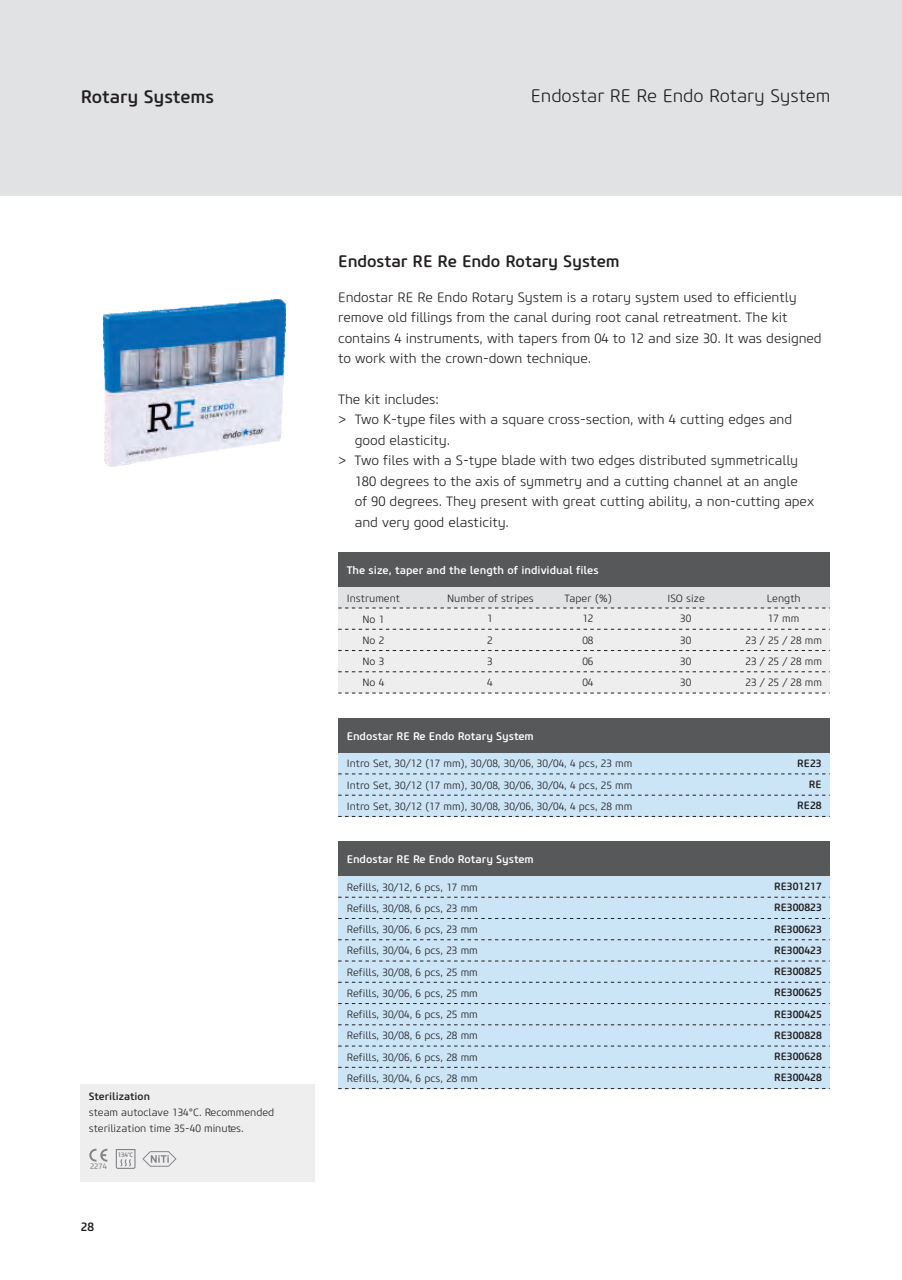
<style>
.page{position:relative;width:902px;height:1280px;background:#fff}
.page>*{position:absolute;margin:0;border:0;box-sizing:border-box;transform-origin:0 0}
.t1{font:300 18px "Core Sans M35";letter-spacing:-.005em;color:#231f20}
.t2{font:500 18px "Core Sans M55";letter-spacing:-.005em;color:#231f20}
.t3{font:500 16.5px "Core Sans M55";letter-spacing:-.005em;color:#231f20}
.t4{font:300 13.5px/20.4px "Core Sans M35";letter-spacing:-.005em;color:#231f20}
.t5{font:500 12px "Core Sans M55";color:#231f20}
.t6{font:500 10.95px "Core Sans M55";color:#fff}
.t7{font:300 10.5px/21.1px "Core Sans M35";color:#231f20;text-align:justify}
.t8{font:500 10.5px/21.1px "Core Sans M55";color:#231f20;text-align:right}
.t9{font:7.8px "Core Sans M45";color:#808285}
.t10{font:500 6.45px "Core Sans M55";color:#808285}
.t11{font:500 3.15px "Core Sans M55";color:#808285}
.s1{font-family:"Core Sans M55";font-weight:500}
</style>
<div class="page">
<div style="left:0;top:0;width:901px;height:196px;background:#e1e2e4"></div>
<div style="left:338px;top:587px;width:491px;height:21px;background:#e1e2e4"></div>
<div style="left:338px;top:608px;width:491px;height:21px;background:#eeeeef"></div>
<div style="left:338px;top:629px;width:491px;height:21px;background:#eeeeef"></div>
<div style="left:338px;top:650px;width:491px;height:22px;background:#eeeeef"></div>
<div style="left:338px;top:672px;width:491px;height:21px;background:#eeeeef"></div>
<div style="left:338px;top:553px;width:491px;height:34px;background:#57585a"></div>
<svg style="left:338px;top:650px;width:491px;height:1px"></svg>
<svg style="left:338px;top:671px;width:491px;height:1px"></svg>
<svg style="left:338px;top:693px;width:491px;height:1px"></svg>
<svg style="left:338px;top:629px;width:491px;height:1px"></svg>
<svg style="left:338px;top:608px;width:491px;height:1px"></svg>
<div style="left:338px;top:753px;width:491px;height:21px;background:#cbe4f6"></div>
<div style="left:338px;top:774px;width:491px;height:21px;background:#cbe4f6"></div>
<div style="left:338px;top:795px;width:491px;height:21px;background:#cbe4f6"></div>
<div style="left:338px;top:876px;width:491px;height:21px;background:#cbe4f6"></div>
<div style="left:338px;top:897px;width:491px;height:21px;background:#cbe4f6"></div>
<div style="left:338px;top:918px;width:491px;height:22px;background:#cbe4f6"></div>
<div style="left:338px;top:940px;width:491px;height:21px;background:#cbe4f6"></div>
<div style="left:338px;top:961px;width:491px;height:21px;background:#cbe4f6"></div>
<div style="left:338px;top:982px;width:491px;height:21px;background:#cbe4f6"></div>
<div style="left:338px;top:1003px;width:491px;height:22px;background:#cbe4f6"></div>
<div style="left:338px;top:1025px;width:491px;height:21px;background:#cbe4f6"></div>
<div style="left:338px;top:1046px;width:491px;height:21px;background:#cbe4f6"></div>
<div style="left:338px;top:1067px;width:491px;height:21px;background:#cbe4f6"></div>
<div style="left:338px;top:719px;width:491px;height:34px;background:#57585a"></div>
<div style="left:338px;top:842px;width:491px;height:34px;background:#57585a"></div>
<svg style="left:338px;top:918px;width:491px;height:1px"></svg>
<svg style="left:338px;top:939px;width:491px;height:1px"></svg>
<svg style="left:338px;top:961px;width:491px;height:1px"></svg>
<svg style="left:338px;top:982px;width:491px;height:1px"></svg>
<svg style="left:338px;top:1003px;width:491px;height:1px"></svg>
<svg style="left:338px;top:1024px;width:491px;height:1px"></svg>
<svg style="left:338px;top:1046px;width:491px;height:1px"></svg>
<svg style="left:338px;top:1067px;width:491px;height:1px"></svg>
<svg style="left:338px;top:1088px;width:491px;height:1px"></svg>
<svg style="left:338px;top:773px;width:491px;height:1px"></svg>
<svg style="left:338px;top:795px;width:491px;height:1px"></svg>
<svg style="left:338px;top:816px;width:491px;height:1px"></svg>
<svg style="left:338px;top:897px;width:491px;height:1px"></svg>
<img style="left:103px;top:299px;width:183px;height:167px">
<div style="left:81px;top:1084px;width:234px;height:98px;background:#eeeeef"></div>
<svg style="left:89px;top:1149px;width:18px;height:12px"></svg>
<svg style="left:116px;top:1149px;width:19px;height:20px"></svg>
<svg style="left:142px;top:1151px;width:34px;height:16px"></svg>
<p class="t2" style="left:81px;top:90px;width:135px">Rotary Systems</p>
<p class="t1" style="left:531px;top:89px;width:301px">Endostar RE Re Endo Rotary System</p>
<p class="t3" style="left:338px;top:255px;width:283px">Endostar RE Re Endo Rotary System</p>
<p class="t4" style="left:338px;top:288px;width:485px">Endostar RE Re Endo Rotary System is a rotary system used to efficiently remove old fillings from the canal during root canal retreatment. The kit contains 4 instruments, with tapers from 04 to 12 and size 30. It was designed to work with the crown-down technique.</p>
<p class="t4" style="left:338px;top:390px;width:102px">The kit includes:</p>
<p class="t4" style="left:338px;top:411px;width:455px">&gt; Two K-type files with a square cross-section, with 4 cutting edges and</p>
<p class="t4" style="left:355px;top:431px;width:97px">good elasticity.</p>
<p class="t4" style="left:338px;top:451px;width:461px">&gt; Two files with a S-type blade with two edges distributed symmetrically</p>
<p class="t4" style="left:355px;top:472px;width:444px">180 degrees to the axis of symmetry and a cutting channel at an angle</p>
<p class="t4" style="left:355px;top:492px;width:461px">of 90 degrees. They present with great cutting ability, a non-cutting apex</p>
<p class="t4" style="left:355px;top:513px;width:156px">and very good elasticity.</p>
<p class="t6" style="left:347px;top:566px;width:253px">The size, taper and the length of individual files</p>
<p class="t7" style="left:362px;top:609px;width:23px">No 1<br>No 2<br>No 3<br>No 4</p>
<p class="t7" style="left:347px;top:588px;width:55px">Instrument</p>
<p class="t7" style="left:447px;top:588px;width:88px">Number of stripes</p>
<p class="t7" style="left:564px;top:588px;width:49px">Taper (%)</p>
<p class="t7" style="left:667px;top:588px;width:39px">ISO size</p>
<p class="t7" style="left:745px;top:588px;width:78px;text-align:center">Length<br>17 mm<br>23 / 25 / 28 mm<br>23 / 25 / 28 mm<br>23 / 25 / 28 mm</p>
<p class="t7" style="left:582px;top:609px;width:13px">12<br>08<br>06<br>04</p>
<p class="t7" style="left:680px;top:609px;width:13px">30<br>30<br>30<br>30</p>
<p class="t7" style="left:487px;top:609px;width:7px">1<br>2<br>3<br>4</p>
<p class="t7" style="left:89px;top:1089px;width:187px;line-height:15.9px;text-align:left"><span class="s1">Sterilization<br></span>steam autoclave 134°C. Recommended sterilization time 35-40 minutes.</p>
<p class="t9" style="left:90px;top:1164px;width:18px">2274</p>
<p class="t10" style="left:118px;top:1152px;width:17px">134 C</p>
<p class="t11" style="left:128px;top:1151px;width:3px">o</p>
<p class="t5" style="left:81px;top:1222px;width:15px">28</p>
<p class="t6" style="left:347px;top:732px;width:188px">Endostar RE Re Endo Rotary System</p>
<p class="t7" style="left:347px;top:754px;width:287px">Intro Set, 30/12 (17 mm), 30/08, 30/06, 30/04, 4 pcs, 23 mm Intro Set, 30/12 (17 mm), 30/08, 30/06, 30/04, 4 pcs, 25 mm Intro Set, 30/12 (17 mm), 30/08, 30/06, 30/04, 4 pcs, 28 mm</p>
<p class="t6" style="left:347px;top:855px;width:188px">Endostar RE Re Endo Rotary System</p>
<p class="t7" style="left:347px;top:877px;width:132px">Refills, 30/12, 6 pcs, 17 mm Refills, 30/08, 6 pcs, 23 mm Refills, 30/06, 6 pcs, 23 mm Refills, 30/04, 6 pcs, 23 mm Refills, 30/08, 6 pcs, 25 mm Refills, 30/06, 6 pcs, 25 mm Refills, 30/04, 6 pcs, 25 mm Refills, 30/08, 6 pcs, 28 mm Refills, 30/06, 6 pcs, 28 mm Refills, 30/04, 6 pcs, 28 mm</p>
<p class="t8" style="left:797px;top:753px;width:26px">RE23<br>RE<br>RE28</p>
<p class="t8" style="left:774px;top:877px;width:49px;text-align:justify">RE301217<br>RE300823<br>RE300623<br>RE300423<br>RE300825<br>RE300625<br>RE300425<br>RE300828<br>RE300628<br>RE300428</p>
</div>
